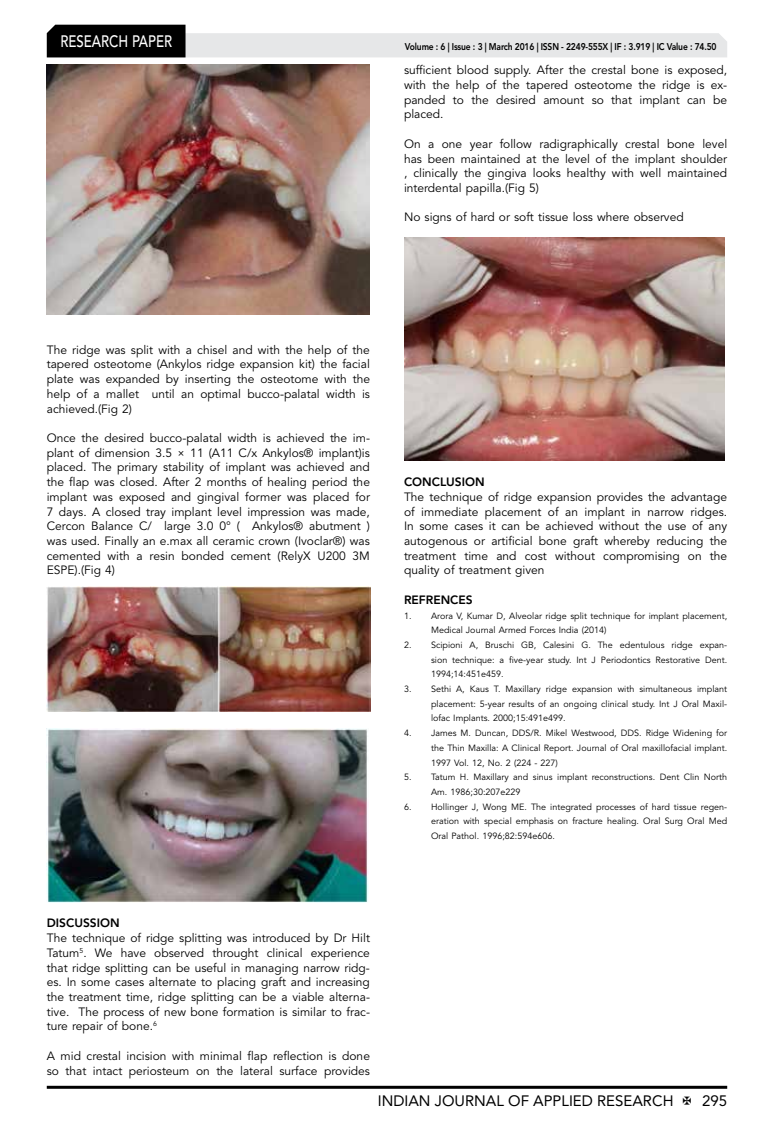
<style>
.page{position:relative;width:774px;height:1136px;background:#fff}
.page>*{position:absolute;margin:0;border:0;box-sizing:border-box;transform-origin:0 0}
.t1{font:500 16.5px "Avenir LT Std";color:#fff;scale:.8 1}
.t2{font:15px "Avenir LT Std";color:#000}
.t3{font:12px/14.7px "Avenir LT Std";color:#000;text-align:justify}
.t4{font:800 12px "Avenir LT Std";color:#000}
.t5{font:800 9.75px "Avenir LT Std";letter-spacing:-.02em;color:#000;scale:.87 1}
.t6{font:9px/14.7px "Avenir LT Std";color:#000;text-align:justify}
</style>
<div class="page">
<hr style="left:47px;top:1085px;width:680px;height:3px;background:#000">
<svg style="left:47px;top:25px;width:680px;height:32px"></svg>
<img style="left:47px;top:64px;width:323px;height:250px">
<img style="left:47px;top:586px;width:324px;height:125px">
<img style="left:47px;top:728px;width:322px;height:174px">
<img style="left:404px;top:237px;width:320px;height:224px">
<h1 class="t1" style="left:60px;top:32px;width:139px">RESEARCH PAPER</h1>
<p class="t5" style="left:405px;top:41px;width:360px">Volume : 6 | Issue : 3 | March 2016 | ISSN - 2249-555X | IF : 3.919 | IC Value : 74.50</p>
<p class="t3" style="left:404px;top:63px;width:325px">sufficient blood supply. After the crestal bone is exposed, with the help of the tapered osteotome the ridge is ex&shy;panded to the desired amount so that implant can be placed.</p>
<p class="t3" style="left:404px;top:137px;width:325px">On a one year follow radigraphically crestal bone level has been maintained at the level of the implant shoulder , clinically the gingiva looks healthy with well maintained interdental papilla.(Fig 5)</p>
<p class="t3" style="left:404px;top:210px;width:281px">No signs of hard or soft tissue loss where observed</p>
<p class="t3" style="left:47px;top:342px;width:325px">The ridge was split with a chisel and with the help of the tapered osteotome (Ankylos ridge expansion kit) the facial plate was expanded by inserting the osteotome with the help of a mallet until an optimal bucco-palatal width is achieved.(Fig 2)</p>
<p class="t3" style="left:47px;top:431px;width:325px">Once the desired bucco-palatal width is achieved the im&shy;plant of dimension 3.5 × 11 (A11 C/x Ankylos® implant)is placed. The primary stability of implant was achieved and the flap was closed. After 2 months of healing period the implant was exposed and gingival former was placed for 7 days. A closed tray implant level impression was made, Cercon Balance C/ large 3.0 0° ( Ankylos® abutment ) was used. Finally an e.max all ceramic crown (Ivoclar®) was cemented with a resin bonded cement (RelyX U200 3M ESPE).(Fig 4)</p>
<p class="t4" style="left:404px;top:475px;width:82px">CONCLUSION</p>
<p class="t3" style="left:404px;top:489px;width:325px">The technique of ridge expansion provides the advantage of immediate placement of an implant in narrow ridges.<br>In some cases it can be achieved without the use of any autogenous or artificial bone graft whereby reducing the treatment time and cost without compromising on the quality of treatment given</p>
<p class="t4" style="left:404px;top:592px;width:70px">REFRENCES</p>
<p class="t6" style="left:431px;top:608px;width:298px;text-indent:-27px">1. Arora V, Kumar D, Alveolar ridge split technique for implant placement,<br>Medical Journal Armed Forces India (2014)</p>
<p class="t6" style="left:431px;top:637px;width:298px;text-indent:-27px">2. Scipioni A, Bruschi GB, Calesini G. The edentulous ridge expan&shy;sion technique: a five-year study. Int J Periodontics Restorative Dent.<br>1994;14:451e459.</p>
<p class="t6" style="left:431px;top:681px;width:298px;text-indent:-27px">3. Sethi A, Kaus T. Maxillary ridge expansion with simultaneous implant placement: 5-year results of an ongoing clinical study. Int J Oral Maxil&shy;lofac Implants. 2000;15:491e499.</p>
<p class="t6" style="left:431px;top:726px;width:298px;text-indent:-27px">4. James M. Duncan, DDS/R. Mikel Westwood, DDS. Ridge Widening for the Thin Maxilla: A Clinical Report. Journal of Oral maxillofacial implant.<br>1997 Vol. 12, No. 2 (224 - 227)</p>
<p class="t6" style="left:431px;top:770px;width:298px;text-indent:-27px">5. Tatum H. Maxillary and sinus implant reconstructions. Dent Clin North<br>Am. 1986;30:207e229</p>
<p class="t6" style="left:431px;top:799px;width:298px;text-indent:-27px">6. Hollinger J, Wong ME. The integrated processes of hard tissue regen&shy;eration with special emphasis on fracture healing. Oral Surg Oral Med Oral Pathol. 1996;82:594e606.</p>
<p class="t4" style="left:47px;top:916px;width:74px">DISCUSSION</p>
<p class="t3" style="left:47px;top:930px;width:325px">The technique of ridge splitting was introduced by Dr Hilt Tatum<sup>5</sup>. We have observed throught clinical experience that ridge splitting can be useful in managing narrow ridg&shy;es. In some cases alternate to placing graft and increasing the treatment time, ridge splitting can be a viable alterna&shy;tive. The process of new bone formation is similar to frac&shy;ture repair of bone.<sup>6</sup></p>
<p class="t3" style="left:47px;top:1048px;width:325px">A mid crestal incision with minimal flap reflection is done so that intact periosteum on the lateral surface provides</p>
<p class="t2" style="left:378px;top:1091px;width:297px">INDIAN JOURNAL OF APPLIED RESEARCH</p>
<p class="t2" style="left:702px;top:1091px;width:27px">295</p>
</div>
